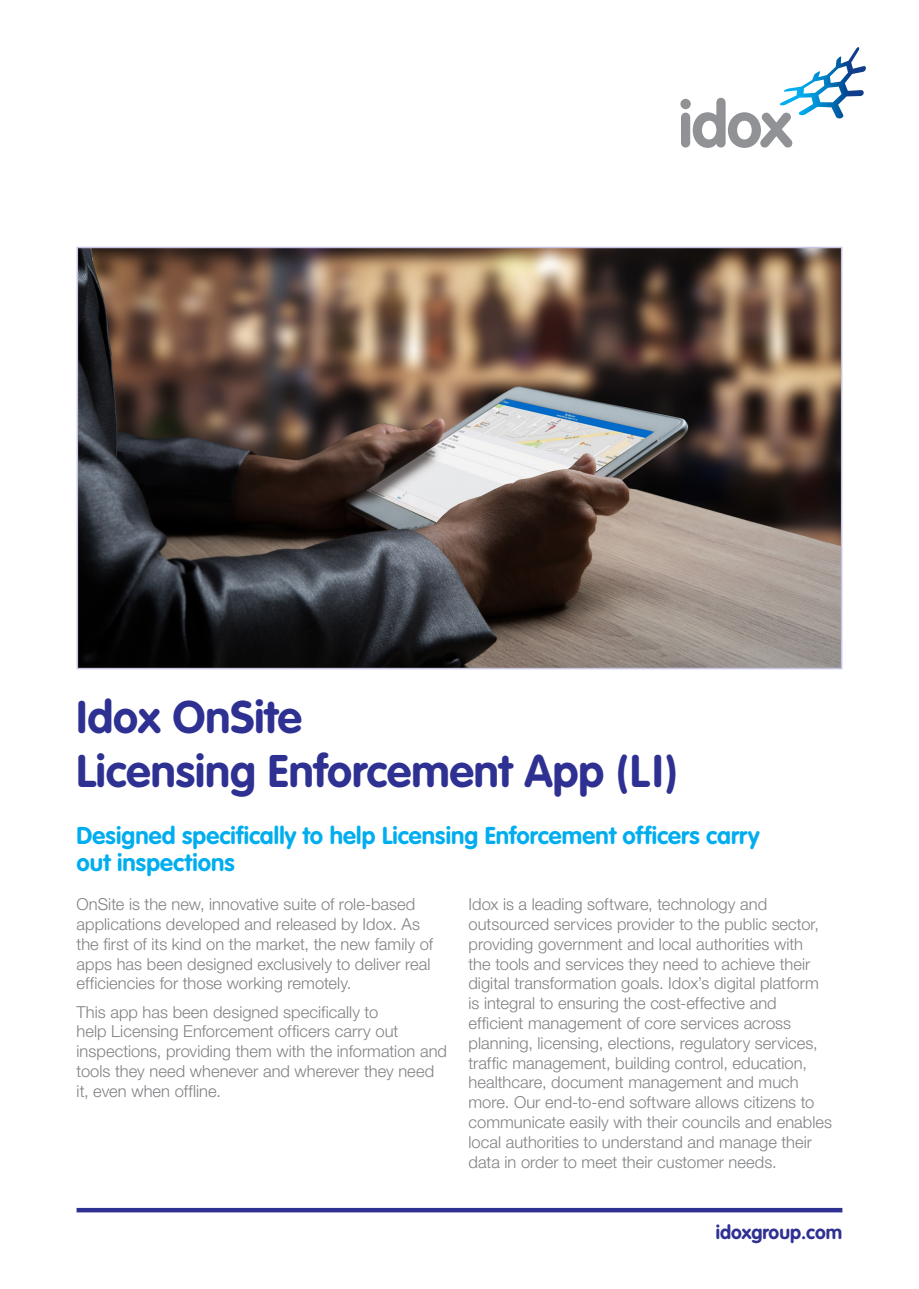
<style>
.page{position:relative;width:919px;height:1289px;background:#fff}
.page>*{position:absolute;margin:0;border:0;box-sizing:border-box;transform-origin:0 0}
.Idox_Document_Title{font:700 45px "VAG Rounded LT";color:#2e3092}
.Idox_Subtitle{font:700 24px/27px "VAG Rounded LT";letter-spacing:.005em;color:#00aeef}
.t1{font:700 19.35px "VAG Rounded LT";color:#2e3092}
.Idox_body_text{font:300 16.5px/19.8px "Helvetica Neue";color:#808285}
</style>
<div class="page">
<div style="left:77px;top:1207px;width:765px;height:5px;background:#2e3092"></div>
<svg style="left:680px;top:47px;width:185px;height:101px"></svg>
<img style="left:80px;top:250px;width:759px;height:416px">
<div style="left:77px;top:247px;width:765px;height:422px;border:2px solid #c6c4e1"></div>
<p class="Idox_Document_Title" style="left:77px;top:691px;width:227px">Idox OnSite</p>
<p class="Idox_Document_Title" style="left:77px;top:745px;width:602px">Licensing Enforcement App (LI)</p>
<p class="Idox_Subtitle" style="left:77px;top:823px;width:684px">Designed specifically to help Licensing Enforcement officers carry out inspections</p>
<p class="Idox_body_text" style="left:77px;top:893px;width:358px">OnSite is the new, innovative suite of role-based applications developed and released by Idox. As the first of its kind on the market, the new family of apps has been designed exclusively to deliver real efficiencies for those working remotely.</p>
<p class="Idox_body_text" style="left:77px;top:1001px;width:372px">This app has been designed specifically to<br>help Licensing Enforcement officers carry out inspections, providing them with the information and tools they need whenever and wherever they need it, even when offline.</p>
<p class="Idox_body_text" style="left:468px;top:893px;width:365px">Idox is a leading software, technology and outsourced services provider to the public sector, providing government and local authorities with<br>the tools and services they need to achieve their digital transformation goals. Idox’s digital platform is integral to ensuring the cost-effective and efficient management of core services across planning, licensing, elections, regulatory services, traffic management, building control, education, healthcare, document management and much more. Our end-to-end software allows citizens to communicate easily with their councils and enables local authorities to understand and manage their data in order to meet their customer needs.</p>
<p class="t1" style="left:715px;top:1220px;width:128px">idoxgroup.com</p>
</div>
